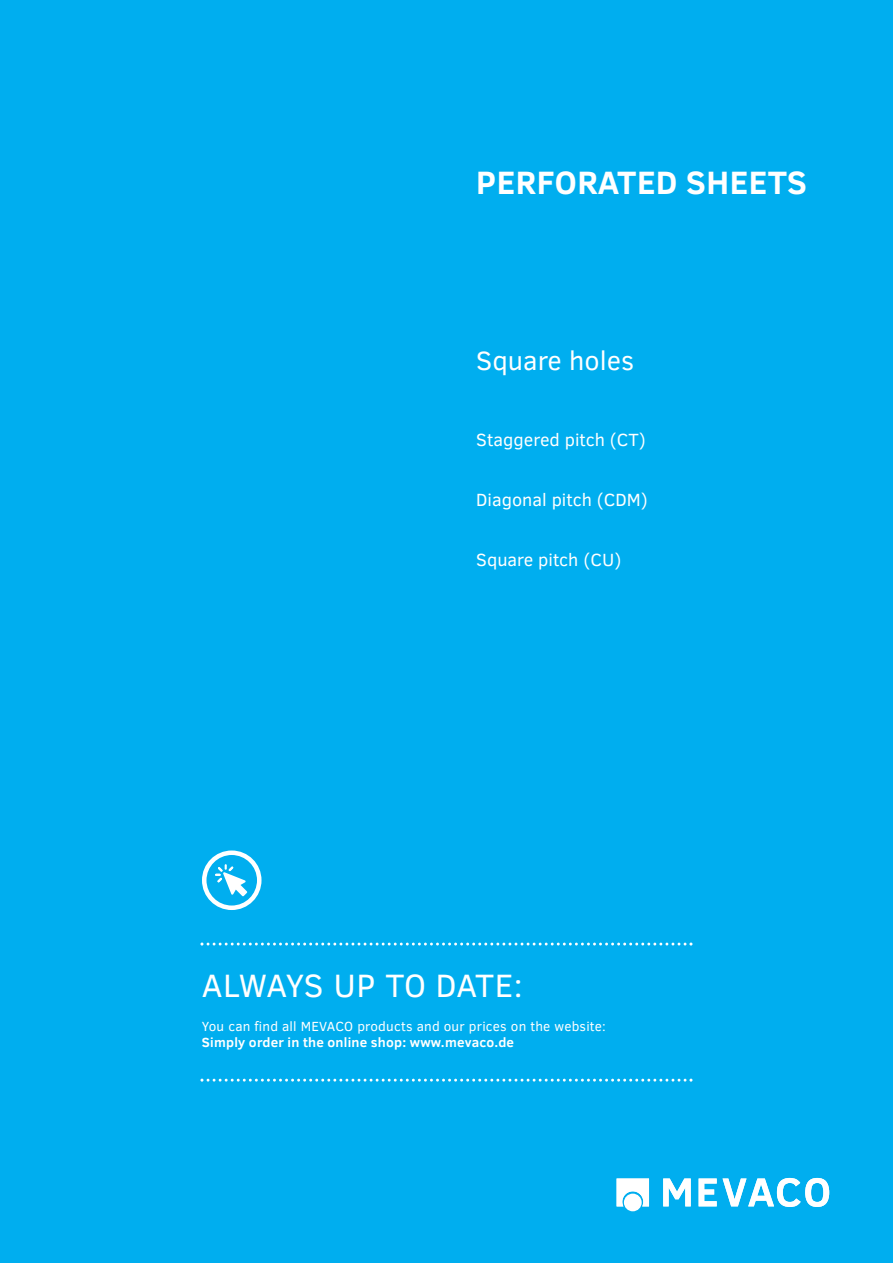
<style>
.page{position:relative;width:893px;height:1263px;background:#00aeef}
.page>*{position:absolute;margin:0;border:0;box-sizing:border-box;transform-origin:0 0}
.t1{font:700 33px "Clear Sans";letter-spacing:.015em;color:#fff}
.t2{font:33px "Clear Sans";letter-spacing:-.015em;color:#fff}
.t3{font:27px "Clear Sans";color:#fff}
.t4{font:18px "Clear Sans";color:#fff}
.t5{font:13.5px "Clear Sans";letter-spacing:.015em;color:#fff}
.t6{font:700 13.5px "Clear Sans";letter-spacing:.015em;color:#fff}
</style>
<div class="page">
<svg style="left:202px;top:850px;width:59px;height:60px"></svg>
<svg style="left:663px;top:1178px;width:28px;height:28px"></svg>
<svg style="left:699px;top:1178px;width:18px;height:28px"></svg>
<svg style="left:723px;top:1178px;width:106px;height:29px"></svg>
<svg style="left:617px;top:1178px;width:32px;height:28px"></svg>
<div style="left:624px;top:1193px;width:18px;height:18px;background:#fff;border-radius:50%"></div>
<svg style="left:200px;top:942px;width:492px;height:3px"></svg>
<svg style="left:200px;top:1079px;width:492px;height:3px"></svg>
<h1 class="t1" style="left:476px;top:170px;width:332px">PERFORATED SHEETS</h1>
<h2 class="t3" style="left:476px;top:351px;width:159px">Square holes</h2>
<h3 class="t4" style="left:476px;top:433px;width:171px">Staggered pitch (CT)</h3>
<h3 class="t4" style="left:476px;top:493px;width:173px">Diagonal pitch (CDM)</h3>
<h3 class="t4" style="left:476px;top:553px;width:147px">Square pitch (CU)</h3>
<h1 class="t2" style="left:202px;top:973px;width:322px">ALWAYS UP TO DATE:</h1>
<p class="t5" style="left:202px;top:1021px;width:405px">You can find all MEVACO products and our prices on the website:</p>
<p class="t6" style="left:202px;top:1037px;width:314px">Simply order in the online shop: www.mevaco.de</p>
</div>
